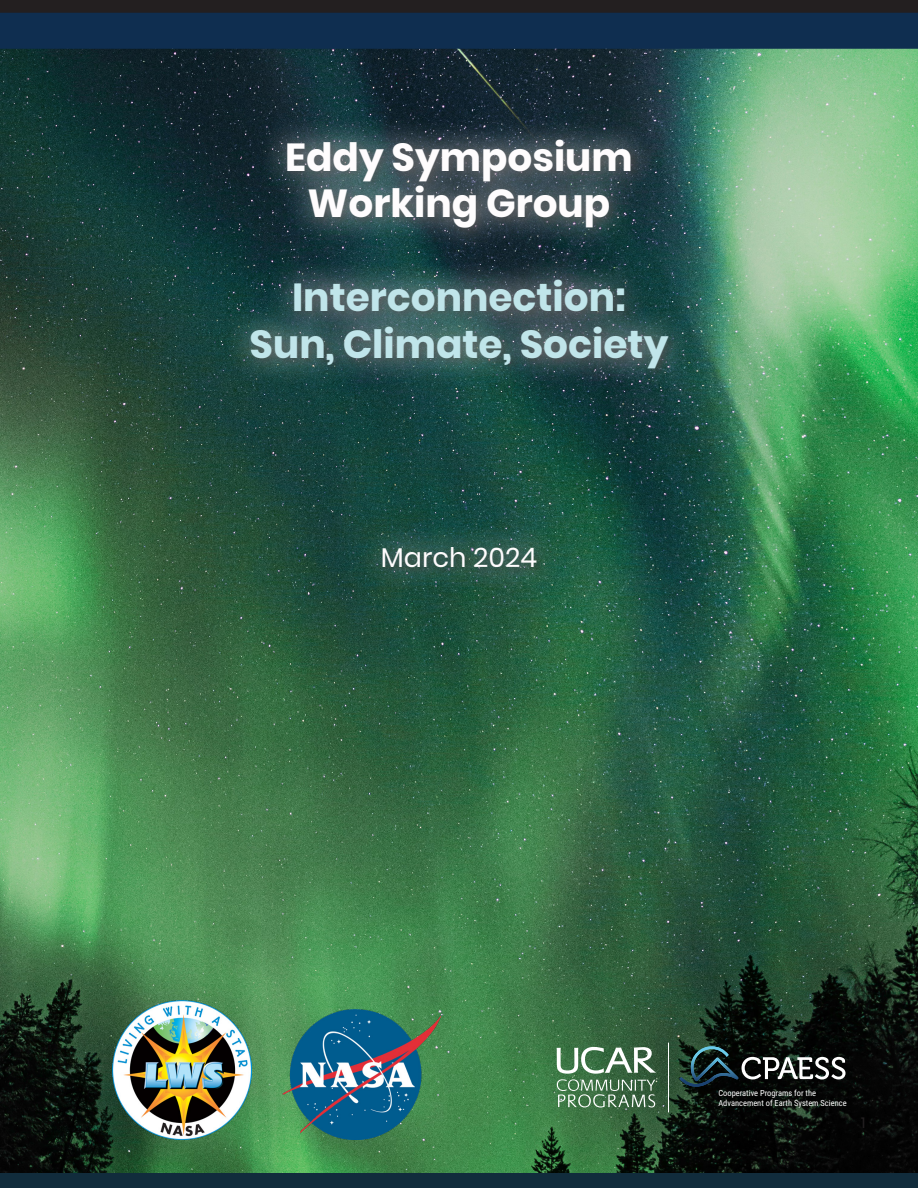
<style>
.page{position:relative;width:918px;height:1188px;background:#fff}
.page>*{position:absolute;margin:0;border:0;box-sizing:border-box;transform-origin:0 0}
.t1{font:700 39px "Poppins";color:#c0e5ea}
.t2{font:700 39px "Poppins";color:#fefcfd}
.t3{font:27px "Poppins";color:#fefcfd}
.t4{font:15px "Poppins";color:#231f20}
.t5{font:8.4px/10.1px "Roboto Condensed";color:#fff}
</style>
<div class="page">
<img style="left:0;top:49px;width:918px;height:1124px">
<div style="left:222px;top:112px;width:473px;height:484px;background:#fff;opacity:.75"></div>
<div style="left:0;top:0;width:918px;height:15px;background:#231f20"></div>
<div style="left:0;top:1173px;width:918px;height:15px;background:#112c3c"></div>
<div style="left:0;top:13px;width:918px;height:36px;background:#0f2e50"></div>
<svg style="left:679px;top:1046px;width:167px;height:41px"></svg>
<svg style="left:557px;top:1047px;width:99px;height:61px"></svg>
<img style="left:112px;top:1000px;width:140px;height:140px">
<img style="left:283px;top:1009px;width:157px;height:131px">
<p class="t2" style="left:285px;top:134px;width:349px">Eddy Symposium</p>
<p class="t2" style="left:308px;top:181px;width:304px">Working Group</p>
<p class="t1" style="left:292px;top:275px;width:335px">Interconnection:</p>
<p class="t1" style="left:250px;top:321px;width:420px">Sun, Climate, Society</p>
<p class="t3" style="left:381px;top:541px;width:158px">March 2024</p>
<p class="t5" style="left:718px;top:1087px;width:130px">Cooperative Programs for the<br>Advancement of Earth System Science</p>
<p class="t4" style="left:861px;top:1114px;width:6px">1</p>
</div>
